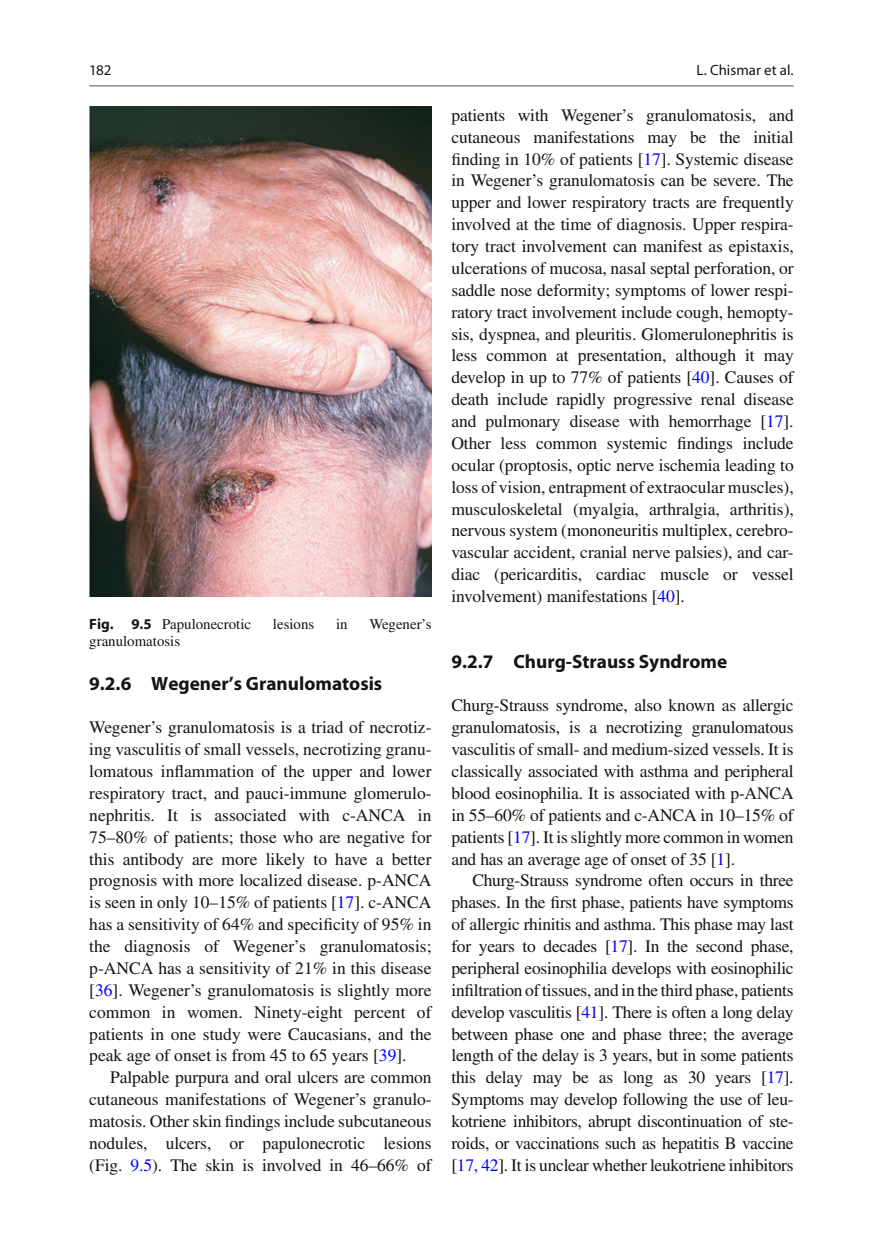
<style>
.page{position:relative;width:883px;height:1260px;background:#fff}
.page>*{position:absolute;margin:0;border:0;box-sizing:border-box;transform-origin:0 0}
.t1{font:700 19.25px "Myriad";color:#131413}
.t2{font:17.5px/21.9px "Times";letter-spacing:-.005em;color:#131413;text-align:justify}
.t3{font:14.88px "Times";color:#131413}
.t4{font:14.88px "Myriad";color:#131413}
.s1{font-family:"Myriad";font-weight:700}
.s2{color:#00f}
</style>
<div class="page">
<hr style="left:89px;top:85px;width:705px;height:2px;background:#989898">
<img style="left:89px;top:106px;width:343px;height:491px">
<p class="t4" style="left:89px;top:64px;width:24px">182</p>
<p class="t4" style="left:696px;top:64px;width:99px">L. Chismar et al.</p>
<p class="t3" style="left:89px;top:618px;width:163px"><span class="s1">Fig. 9.5</span> Papulonecrotic</p>
<p class="t3" style="left:273px;top:618px;width:43px">lesions</p>
<p class="t3" style="left:336px;top:618px;width:13px">in</p>
<p class="t3" style="left:369px;top:618px;width:64px">Wegener’s</p>
<p class="t3" style="left:89px;top:636px;width:92px">granulomatosis</p>
<p class="t1" style="left:89px;top:676px;width:295px">9.2.6 Wegener’s Granulomatosis</p>
<p class="t2" style="left:89px;top:718px;width:344px">Wegener’s granulomatosis is a triad of necrotiz&shy;ing vasculitis of small vessels, necrotizing granu&shy;lomatous in fl ammation of the upper and lower respiratory tract, and pauci-immune glomerulo&shy;nephritis. It is associated with c-ANCA in 75–80% of patients; those who are negative for this antibody are more likely to have a better prognosis with more localized disease. p-ANCA is seen in only 10–15% of patients [ <span class="s2">17</span> ] . c-ANCA has a sensitivity of 64% and speci fi city of 95% in the diagnosis of Wegener’s granulomatosis; p-ANCA has a sensitivity of 21% in this disease [ <span class="s2">36</span> ] . Wegener’s granulomatosis is slightly more common in women. Ninety-eight percent of patients in one study were Caucasians, and the peak age of onset is from 45 to 65 years [ <span class="s2">39</span> ] .</p>
<p class="t2" style="left:89px;top:1068px;width:344px;text-indent:21px">Palpable purpura and oral ulcers are common cutaneous manifestations of Wegener’s granulo&shy;matosis. Other skin fi ndings include subcutaneous nodules, ulcers, or papulonecrotic lesions (Fig. <span class="s2">9.5</span> ). The skin is involved in 46–66% of</p>
<p class="t2" style="left:451px;top:106px;width:344px">patients with Wegener’s granulomatosis, and cutaneous manifestations may be the initial fi nding in 10% of patients [ <span class="s2">17</span> ] . Systemic disease in Wegener’s granulomatosis can be severe. The upper and lower respiratory tracts are frequently involved at the time of diagnosis. Upper respira&shy;tory tract involvement can manifest as epistaxis, ulcerations of mucosa, nasal septal perforation, or saddle nose deformity; symptoms of lower respi&shy;ratory tract involvement include cough, hemopty&shy;sis, dyspnea, and pleuritis. Glomerulonephritis is less common at presentation, although it may develop in up to 77% of patients [ <span class="s2">40</span> ] . Causes of death include rapidly progressive renal disease and pulmonary disease with hemorrhage [ <span class="s2">17</span> ] .<br>Other less common systemic fi ndings include ocular (proptosis, optic nerve ischemia leading to loss of vision, entrapment of extraocular muscles), musculoskeletal (myalgia, arthralgia, arthritis), nervous system (mononeuritis multiplex, cerebro&shy;vascular accident, cranial nerve palsies), and car&shy;diac (pericarditis, cardiac muscle or vessel involvement) manifestations [ <span class="s2">40</span> ] .</p>
<p class="t1" style="left:451px;top:654px;width:277px">9.2.7 Churg-Strauss Syndrome</p>
<p class="t2" style="left:451px;top:696px;width:344px">Churg-Strauss syndrome, also known as allergic granulomatosis, is a necrotizing granulomatous vasculitis of small- and medium-sized vessels. It is classically associated with asthma and peripheral blood eosinophilia. It is associated with p-ANCA in 55–60% of patients and c-ANCA in 10–15% of patients [ <span class="s2">17</span> ] . It is slightly more common in women and has an average age of onset of 35 [ <span class="s2">1</span> ] .</p>
<p class="t2" style="left:451px;top:871px;width:344px;text-indent:21px">Churg-Strauss syndrome often occurs in three phases. In the fi rst phase, patients have symptoms of allergic rhinitis and asthma. This phase may last for years to decades [ <span class="s2">17</span> ] . In the second phase, peripheral eosinophilia develops with eosinophilic in fi ltration of tissues, and in the third phase, patients develop vasculitis [ <span class="s2">41</span> ] . There is often a long delay between phase one and phase three; the average length of the delay is 3 years, but in some patients this delay may be as long as 30 years [ <span class="s2">17</span> ] .<br>Symptoms may develop following the use of leu&shy;kotriene inhibitors, abrupt discontinuation of ste&shy;roids, or vaccinations such as hepatitis B vaccine [ <span class="s2">17, 42</span> ] . It is unclear whether leukotriene inhibitors</p>
</div>
